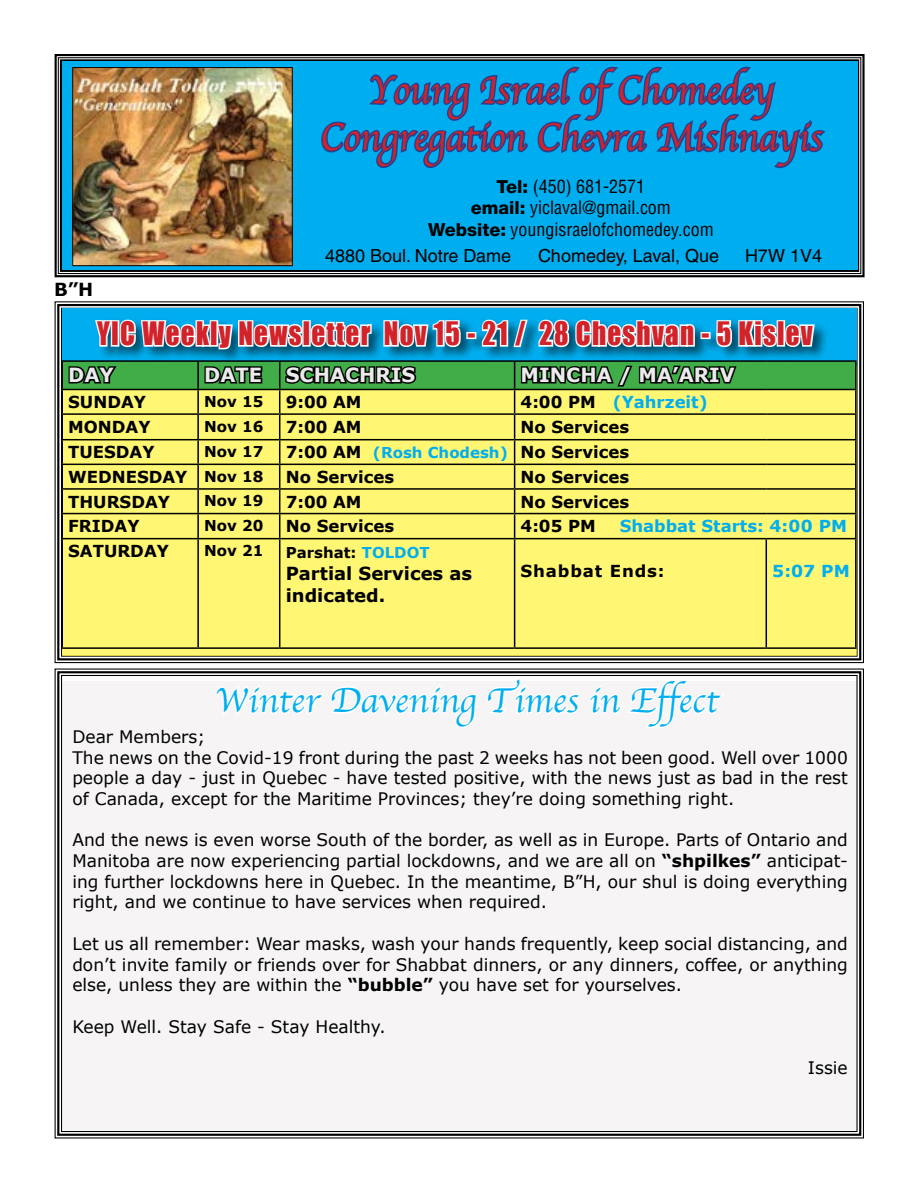
<style>
.page{position:relative;width:918px;height:1188px;background:#fff}
.page>*{position:absolute;margin:0;border:0;box-sizing:border-box;transform-origin:0 0}
.t1{font:40.2px/47.2px "Apple Chancery";color:#d2232a;text-align:center;scale:.93 1}
.t2{font:36px "Apple Chancery";color:#00aeef}
.t3{font:29.7px "Impact";letter-spacing:.05em;color:#d2232a;scale:.91 1}
.t4{font:700 19.5px "Verdana";color:#ebebec}
.t5{font:condensed 18px/21.6px "Helvetica LT Std";color:#000;text-align:center}
.t6{font:18px "Helvetica LT Std";color:#000}
.t7{font:700 18px/21.6px "Verdana";color:#000}
.t8{font:17.25px/20.7px "Verdana";color:#000;text-align:justify}
.t9{font:700 16.5px "Verdana";color:#000}
.t10{font:700 16.5px "Verdana";color:#00aeef}
.t11{font:700 16.5px "Verdana";letter-spacing:.05em;color:#000}
.t12{font:700 15px "Verdana";color:#000}
.s1{font-family:"Helvetica Neue LT Std";font-weight:800;font-stretch:normal}
.s2{color:#000}
.s3{font-size:15px;color:#00aeef}
.s4{font-size:15px}
.s5{color:#00aeef}
.s6{font-weight:700}
</style>
<div class="page">
<svg style="left:54px;top:54px;width:811px;height:224px;background:#545b5e"></svg>
<div style="left:62px;top:62px;width:795px;height:208px;background:#00aeef"></div>
<svg style="left:320px;top:54px;width:508px;height:115px"></svg>
<svg style="left:54px;top:301px;width:810px;height:363px"></svg>
<div style="left:62px;top:366px;width:794px;height:290px;background:#fff773"></div>
<svg style="left:214px;top:637px;width:265px;height:27px"></svg>
<svg style="left:485px;top:637px;width:243px;height:27px"></svg>
<div style="left:54px;top:668px;width:810px;height:471px;background:#f6f4f4"></div>
<div style="left:57px;top:671px;width:804px;height:465px;border:2px solid #000"></div>
<hr style="left:766px;top:360px;width:91px;height:2px;background:#000">
<hr style="left:855px;top:362px;width:2px;height:27px;background:#000">
<hr style="left:766px;top:389px;width:91px;height:1px;background:#000">
<hr style="left:855px;top:390px;width:2px;height:23px;background:#000">
<hr style="left:766px;top:413px;width:91px;height:2px;background:#000">
<hr style="left:855px;top:415px;width:2px;height:24px;background:#000">
<hr style="left:766px;top:439px;width:91px;height:1px;background:#000">
<hr style="left:855px;top:440px;width:2px;height:24px;background:#000">
<hr style="left:766px;top:464px;width:91px;height:1px;background:#000">
<hr style="left:855px;top:465px;width:2px;height:23px;background:#000">
<hr style="left:766px;top:488px;width:91px;height:2px;background:#000">
<hr style="left:855px;top:490px;width:2px;height:23px;background:#000">
<hr style="left:766px;top:513px;width:91px;height:1px;background:#000">
<hr style="left:855px;top:514px;width:2px;height:24px;background:#000">
<hr style="left:62px;top:538px;width:136px;height:1px;background:#000">
<hr style="left:62px;top:539px;width:1px;height:108px;background:#000">
<hr style="left:198px;top:538px;width:82px;height:1px;background:#000">
<hr style="left:197px;top:539px;width:2px;height:108px;background:#000">
<hr style="left:280px;top:538px;width:235px;height:1px;background:#000">
<hr style="left:279px;top:539px;width:1px;height:108px;background:#000">
<hr style="left:515px;top:538px;width:251px;height:1px;background:#000">
<hr style="left:514px;top:539px;width:1px;height:108px;background:#000">
<hr style="left:766px;top:538px;width:91px;height:1px;background:#000">
<hr style="left:766px;top:539px;width:1px;height:108px;background:#000">
<hr style="left:855px;top:539px;width:2px;height:108px;background:#000">
<hr style="left:62px;top:647px;width:136px;height:2px;background:#000">
<hr style="left:198px;top:647px;width:82px;height:2px;background:#000">
<hr style="left:280px;top:647px;width:235px;height:2px;background:#000">
<hr style="left:515px;top:647px;width:251px;height:2px;background:#000">
<hr style="left:766px;top:647px;width:91px;height:2px;background:#000">
<svg style="left:62px;top:305px;width:794px;height:233px"></svg>
<img style="left:74px;top:69px;width:217px;height:195px">
<div style="left:72px;top:67px;width:221px;height:199px;border:1px solid #000"></div>
<h1 class="t1" style="left:320px;top:66px;width:542px">Young Israel of Chomedey<br>Congregation Chevra Mishnayis</h1>
<p class="t5" style="left:428px;top:175px;width:287px"><span class="s1">Tel:</span> (450) 681-2571<br><span class="s1">email:</span> yiclaval@gmail.com<br><span class="s1">Website:</span> youngisraelofchomedey.com</p>
<p class="t7" style="left:54px;top:278px;width:41px">B”H</p>
<p class="t6" style="left:325px;top:245px;width:188px">4880 Boul. Notre Dame</p>
<p class="t6" style="left:538px;top:245px;width:183px">Chomedey, Laval, Que</p>
<p class="t6" style="left:745px;top:245px;width:79px">H7W 1V4</p>
<h3 class="t3" style="left:97px;top:310px;width:788px">YIC Weekly Newsletter Nov 15 - 21 / 28 Cheshvan - 5 Kislev</h3>
<p class="t4" style="left:68px;top:361px;width:47px">DAY</p>
<p class="t4" style="left:204px;top:361px;width:213px">DATE SCHACHRIS</p>
<p class="t4" style="left:521px;top:361px;width:216px">MINCHA / MA’ARIV</p>
<p class="t9" style="left:68px;top:390px;width:79px">SUNDAY</p>
<p class="t12" style="left:204px;top:391px;width:61px">Nov 15</p>
<p class="t9" style="left:286px;top:390px;width:77px">9:00 AM</p>
<p class="t10" style="left:521px;top:390px;width:189px"><span class="s2">4:00 PM</span> (Yahrzeit)</p>
<p class="t9" style="left:68px;top:415px;width:84px">MONDAY</p>
<p class="t12" style="left:204px;top:415px;width:61px">Nov 16</p>
<p class="t9" style="left:286px;top:415px;width:77px">7:00 AM</p>
<p class="t9" style="left:521px;top:415px;width:110px">No Services</p>
<p class="t9" style="left:68px;top:441px;width:88px">TUESDAY</p>
<p class="t12" style="left:204px;top:441px;width:61px">Nov 17</p>
<p class="t9" style="left:286px;top:441px;width:345px">7:00 AM <span class="s3">(Rosh Chodesh)</span> No Services</p>
<p class="t9" style="left:68px;top:465px;width:197px">WEDNESDAY <span class="s4">Nov 18</span></p>
<p class="t9" style="left:286px;top:465px;width:110px">No Services</p>
<p class="t9" style="left:521px;top:465px;width:110px">No Services</p>
<p class="t9" style="left:68px;top:490px;width:103px">THURSDAY</p>
<p class="t12" style="left:204px;top:490px;width:61px">Nov 19</p>
<p class="t9" style="left:286px;top:490px;width:77px">7:00 AM</p>
<p class="t9" style="left:521px;top:490px;width:110px">No Services</p>
<p class="t9" style="left:68px;top:514px;width:73px">FRIDAY</p>
<p class="t12" style="left:204px;top:515px;width:61px">Nov 20</p>
<p class="t9" style="left:286px;top:514px;width:110px">No Services</p>
<p class="t9" style="left:521px;top:514px;width:77px">4:05 PM</p>
<p class="t10" style="left:620px;top:514px;width:229px">Shabbat Starts: 4:00 PM</p>
<p class="t9" style="left:68px;top:540px;width:102px">SATURDAY</p>
<p class="t12" style="left:204px;top:540px;width:61px">Nov 21</p>
<p class="t12" style="left:286px;top:542px;width:146px">Parshat: <span class="s5">TOLDOT</span></p>
<p class="t7" style="left:286px;top:562px;width:188px">Partial Services as indicated.</p>
<p class="t11" style="left:521px;top:559px;width:146px">Shabbat Ends:</p>
<p class="t10" style="left:772px;top:559px;width:79px">5:07 PM</p>
<h2 class="t2" style="left:215px;top:672px;width:505px">Winter Davening Times in Effect</h2>
<p class="t8" style="left:72px;top:726px;width:777px;text-align:left">Dear Members;<br>The news on the Covid-19 front during the past 2 weeks has not been good. Well over 1000 people a day - just in Quebec - have tested positive, with the news just as bad in the rest of Canada, except for the Maritime Provinces; they’re doing something right.</p>
<p class="t8" style="left:72px;top:830px;width:777px">And the news is even worse South of the border, as well as in Europe. Parts of Ontario and Manitoba are now experiencing partial lockdowns, and we are all on <span class="s6">“shpilkes”</span> anticipat&shy;ing further lockdowns here in Quebec. In the meantime, B”H, our shul is doing everything right, and we continue to have services when required.</p>
<p class="t8" style="left:72px;top:933px;width:777px">Let us all remember: Wear masks, wash your hands frequently, keep social distancing, and don’t invite family or friends over for Shabbat dinners, or any dinners, coffee, or anything else, unless they are within the <span class="s6">“bubble”</span> you have set for yourselves.</p>
<p class="t8" style="left:72px;top:1016px;width:315px">Keep Well. Stay Safe - Stay Healthy.</p>
<p class="t8" style="left:808px;top:1057px;width:41px">Issie</p>
</div>
